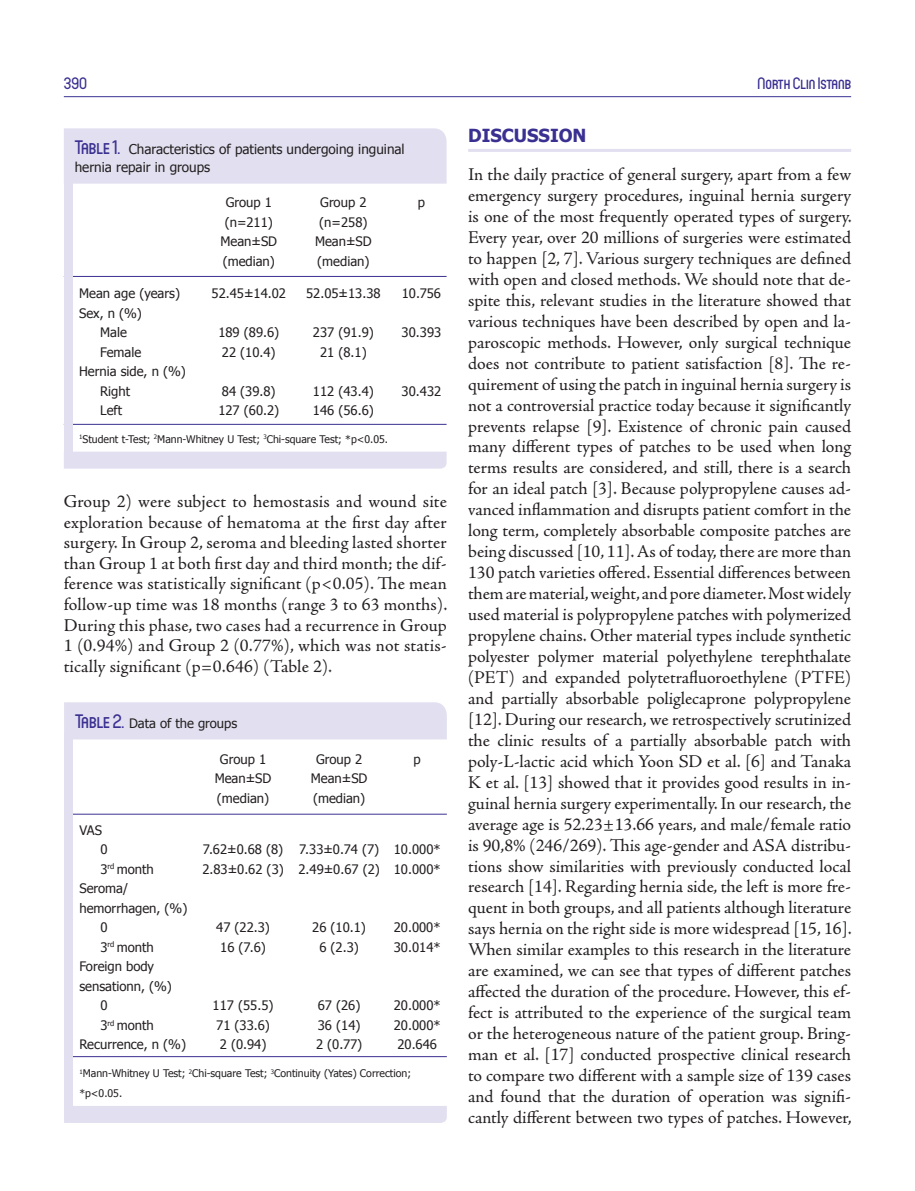
<style>
.page{position:relative;width:915px;height:1191px;background:#fff}
.page>*{position:absolute;margin:0;border:0;box-sizing:border-box;transform-origin:0 0}
._01__Yazı_Metni_NCI{font:18px/21px "Adobe Jenson Pro";color:#231f20;text-align:justify}
._06__Yazı_Konu_Basli{font:700 18px "Tahoma";color:#3a3091}
.t1{font:500 16.5px "Circula";color:#3a3091}
._07__Tablo_Baslik_NC{font:13.5px/18px "Tahoma";color:#231f20}
._07__Tablo_Baslik_NC-2{font:13.05px "Tahoma";color:#231f20}
.t2{font:10.5px/19.5px "Tahoma";color:#231f20}
.s1{font-family:"Circula";font-weight:500;font-size:19.5px;color:#3a3091}
</style>
<div class="page">
<hr style="left:64px;top:96px;width:786px;height:1px;background:#3a3091">
<hr style="left:468px;top:149px;width:382px;height:3px;background:#e2e0f0">
<div style="left:64px;top:451px;width:382px;height:17px;background:#e2e0f0"></div>
<div style="left:64px;top:128px;width:382px;height:56px;background:#e2e0f0"></div>
<hr style="left:64px;top:424px;width:382px;height:1px;background:#3a3091">
<hr style="left:64px;top:276px;width:382px;height:1px;background:#3a3091">
<div style="left:64px;top:177px;width:8px;height:278px;background:#e2e0f0"></div>
<div style="left:64px;top:1106px;width:382px;height:17px;background:#e2e0f0"></div>
<div style="left:64px;top:702px;width:382px;height:37px;background:#e2e0f0"></div>
<hr style="left:64px;top:1056px;width:382px;height:1px;background:#3a3091">
<hr style="left:64px;top:814px;width:382px;height:1px;background:#3a3091">
<div style="left:64px;top:733px;width:9px;height:386px;background:#e2e0f0"></div>
<p class="t1" style="left:64px;top:73px;width:25px">390</p>
<p class="t1" style="left:757px;top:73px;width:95px">North Clin Istanb</p>
<p class="_07__Tablo_Baslik_NC" style="left:75px;top:140px;width:331px"><span class="s1">Table 1.</span> Characteristics of patients undergoing inguinal hernia repair in groups</p>
<p class="_07__Tablo_Baslik_NC-2" style="left:226px;top:194px;width:48px">Group 1</p>
<p class="_07__Tablo_Baslik_NC-2" style="left:320px;top:194px;width:48px">Group 2</p>
<p class="_07__Tablo_Baslik_NC-2" style="left:417px;top:194px;width:9px">p</p>
<p class="_07__Tablo_Baslik_NC-2" style="left:225px;top:214px;width:50px">(n=211)</p>
<p class="_07__Tablo_Baslik_NC-2" style="left:319px;top:214px;width:50px">(n=258)</p>
<p class="_07__Tablo_Baslik_NC-2" style="left:220px;top:233px;width:58px">Mean±SD</p>
<p class="_07__Tablo_Baslik_NC-2" style="left:315px;top:233px;width:58px">Mean±SD</p>
<p class="_07__Tablo_Baslik_NC-2" style="left:223px;top:253px;width:54px">(median)</p>
<p class="_07__Tablo_Baslik_NC-2" style="left:317px;top:253px;width:54px">(median)</p>
<p class="_07__Tablo_Baslik_NC-2" style="left:79px;top:285px;width:102px">Mean age (years)</p>
<p class="_07__Tablo_Baslik_NC-2" style="left:211px;top:285px;width:76px">52.45±14.02</p>
<p class="_07__Tablo_Baslik_NC-2" style="left:306px;top:285px;width:76px">52.05±13.38</p>
<p class="_07__Tablo_Baslik_NC-2" style="left:401px;top:285px;width:41px">10.756</p>
<p class="_07__Tablo_Baslik_NC-2" style="left:79px;top:304px;width:64px">Sex, n (%)</p>
<p class="_07__Tablo_Baslik_NC-2" style="left:100px;top:324px;width:28px">Male</p>
<p class="_07__Tablo_Baslik_NC-2" style="left:218px;top:324px;width:62px">189 (89.6)</p>
<p class="_07__Tablo_Baslik_NC-2" style="left:313px;top:324px;width:62px">237 (91.9)</p>
<p class="_07__Tablo_Baslik_NC-2" style="left:401px;top:324px;width:41px">30.393</p>
<p class="_07__Tablo_Baslik_NC-2" style="left:100px;top:343px;width:43px">Female</p>
<p class="_07__Tablo_Baslik_NC-2" style="left:222px;top:343px;width:55px">22 (10.4)</p>
<p class="_07__Tablo_Baslik_NC-2" style="left:320px;top:343px;width:48px">21 (8.1)</p>
<p class="_07__Tablo_Baslik_NC-2" style="left:79px;top:363px;width:108px">Hernia side, n (%)</p>
<p class="_07__Tablo_Baslik_NC-2" style="left:100px;top:382px;width:31px">Right</p>
<p class="_07__Tablo_Baslik_NC-2" style="left:222px;top:382px;width:55px">84 (39.8)</p>
<p class="_07__Tablo_Baslik_NC-2" style="left:313px;top:382px;width:62px">112 (43.4)</p>
<p class="_07__Tablo_Baslik_NC-2" style="left:401px;top:382px;width:41px">30.432</p>
<p class="_07__Tablo_Baslik_NC-2" style="left:100px;top:402px;width:23px">Left</p>
<p class="_07__Tablo_Baslik_NC-2" style="left:218px;top:402px;width:62px">127 (60.2)</p>
<p class="_07__Tablo_Baslik_NC-2" style="left:313px;top:402px;width:62px">146 (56.6)</p>
<p class="t2" style="left:79px;top:429px;width:310px"><sup>1</sup>Student t-Test; <sup>2</sup>Mann-Whitney U Test; <sup>3</sup>Chi-square Test; *p&lt;0.05.</p>
<p class="_01__Yazı_Metni_NCI" style="left:64px;top:491px;width:385px;line-height:20.5px">Group 2) were subject to hemostasis and wound site exploration because of hematoma at the first day after surgery. In Group 2, seroma and bleeding lasted shorter than Group 1 at both first day and third month; the dif&shy;ference was statistically significant (p&lt;0.05). The mean follow-up time was 18 months (range 3 to 63 months).<br>During this phase, two cases had a recurrence in Group 1 (0.94%) and Group 2 (0.77%), which was not statis&shy;tically significant (p=0.646) (Table 2).</p>
<p class="_07__Tablo_Baslik_NC-2" style="left:75px;top:715px;width:164px"><span class="s1">Table 2.</span> Data of the groups</p>
<p class="_07__Tablo_Baslik_NC-2" style="left:220px;top:750px;width:48px">Group 1</p>
<p class="_07__Tablo_Baslik_NC-2" style="left:316px;top:750px;width:48px">Group 2</p>
<p class="_07__Tablo_Baslik_NC-2" style="left:413px;top:750px;width:9px">p</p>
<p class="_07__Tablo_Baslik_NC-2" style="left:215px;top:770px;width:58px">Mean±SD</p>
<p class="_07__Tablo_Baslik_NC-2" style="left:311px;top:770px;width:58px">Mean±SD</p>
<p class="_07__Tablo_Baslik_NC-2" style="left:217px;top:789px;width:54px">(median)</p>
<p class="_07__Tablo_Baslik_NC-2" style="left:313px;top:789px;width:54px">(median)</p>
<p class="_07__Tablo_Baslik_NC-2" style="left:79px;top:821px;width:24px">VAS</p>
<p class="_07__Tablo_Baslik_NC-2" style="left:100px;top:841px;width:9px">0</p>
<p class="_07__Tablo_Baslik_NC-2" style="left:203px;top:841px;width:239px">7.62±0.68 (8) 7.33±0.74 (7) 10.000*</p>
<p class="_07__Tablo_Baslik_NC-2" style="left:100px;top:860px;width:55px">3<sup>rd</sup> month</p>
<p class="_07__Tablo_Baslik_NC-2" style="left:202px;top:860px;width:240px">2.83±0.62 (3) 2.49±0.67 (2) 10.000*</p>
<p class="_07__Tablo_Baslik_NC-2" style="left:79px;top:880px;width:50px">Seroma/</p>
<p class="_07__Tablo_Baslik_NC-2" style="left:79px;top:899px;width:109px">hemorrhagen, (%)</p>
<p class="_07__Tablo_Baslik_NC-2" style="left:100px;top:919px;width:9px">0</p>
<p class="_07__Tablo_Baslik_NC-2" style="left:216px;top:919px;width:55px">47 (22.3)</p>
<p class="_07__Tablo_Baslik_NC-2" style="left:312px;top:919px;width:55px">26 (10.1)</p>
<p class="_07__Tablo_Baslik_NC-2" style="left:393px;top:919px;width:48px">20.000*</p>
<p class="_07__Tablo_Baslik_NC-2" style="left:100px;top:938px;width:55px">3<sup>rd</sup> month</p>
<p class="_07__Tablo_Baslik_NC-2" style="left:220px;top:938px;width:47px">16 (7.6)</p>
<p class="_07__Tablo_Baslik_NC-2" style="left:319px;top:938px;width:41px">6 (2.3)</p>
<p class="_07__Tablo_Baslik_NC-2" style="left:393px;top:938px;width:48px">30.014*</p>
<p class="_07__Tablo_Baslik_NC-2" style="left:79px;top:958px;width:76px">Foreign body</p>
<p class="_07__Tablo_Baslik_NC-2" style="left:79px;top:977px;width:94px">sensationn, (%)</p>
<p class="_07__Tablo_Baslik_NC-2" style="left:100px;top:997px;width:9px">0</p>
<p class="_07__Tablo_Baslik_NC-2" style="left:212px;top:997px;width:62px">117 (55.5)</p>
<p class="_07__Tablo_Baslik_NC-2" style="left:318px;top:997px;width:44px">67 (26)</p>
<p class="_07__Tablo_Baslik_NC-2" style="left:394px;top:997px;width:48px">20.000*</p>
<p class="_07__Tablo_Baslik_NC-2" style="left:100px;top:1016px;width:55px">3<sup>rd</sup> month</p>
<p class="_07__Tablo_Baslik_NC-2" style="left:216px;top:1016px;width:55px">71 (33.6)</p>
<p class="_07__Tablo_Baslik_NC-2" style="left:318px;top:1016px;width:44px">36 (14)</p>
<p class="_07__Tablo_Baslik_NC-2" style="left:394px;top:1016px;width:48px">20.000*</p>
<p class="_07__Tablo_Baslik_NC-2" style="left:79px;top:1036px;width:108px">Recurrence, n (%)</p>
<p class="_07__Tablo_Baslik_NC-2" style="left:220px;top:1036px;width:48px">2 (0.94)</p>
<p class="_07__Tablo_Baslik_NC-2" style="left:316px;top:1036px;width:48px">2 (0.77)</p>
<p class="_07__Tablo_Baslik_NC-2" style="left:397px;top:1036px;width:41px">20.646</p>
<p class="t2" style="left:79px;top:1063px;width:333px"><sup>1</sup>Mann-Whitney U Test; <sup>2</sup>Chi-square Test; <sup>3</sup>Continuity (Yates) Correction; *p&lt;0.05.</p>
<p class="_06__Yazı_Konu_Basli" style="left:468px;top:124px;width:120px">DISCUSSION</p>
<p class="_01__Yazı_Metni_NCI" style="left:468px;top:164px;width:385px">In the daily practice of general surgery, apart from a few emergency surgery procedures, inguinal hernia surgery is one of the most frequently operated types of surgery.<br>Every year, over 20 millions of surgeries were estimated to happen [2, 7]. Various surgery techniques are defined with open and closed methods. We should note that de&shy;spite this, relevant studies in the literature showed that various techniques have been described by open and la&shy;paroscopic methods. However, only surgical technique does not contribute to patient satisfaction [8]. The re&shy;quirement of using the patch in inguinal hernia surgery is not a controversial practice today because it significantly prevents relapse [9]. Existence of chronic pain caused many different types of patches to be used when long terms results are considered, and still, there is a search for an ideal patch [3]. Because polypropylene causes ad&shy;vanced inflammation and disrupts patient comfort in the long term, completely absorbable composite patches are being discussed [10, 11]. As of today, there are more than 130 patch varieties offered. Essential differences between them are material, weight, and pore diameter. Most widely used material is polypropylene patches with polymerized propylene chains. Other material types include synthetic polyester polymer material polyethylene terephthalate (PET) and expanded polytetrafluoroethylene (PTFE) and partially absorbable poliglecaprone polypropylene [12]. During our research, we retrospectively scrutinized the clinic results of a partially absorbable patch with poly-L-lactic acid which Yoon SD et al. [6] and Tanaka K et al. [13] showed that it provides good results in in&shy;guinal hernia surgery experimentally. In our research, the average age is 52.23±13.66 years, and male/female ratio is 90,8% (246/269). This age-gender and ASA distribu&shy;tions show similarities with previously conducted local research [14]. Regarding hernia side, the left is more fre&shy;quent in both groups, and all patients although literature says hernia on the right side is more widespread [15, 16].<br>When similar examples to this research in the literature are examined, we can see that types of different patches affected the duration of the procedure. However, this ef&shy;fect is attributed to the experience of the surgical team or the heterogeneous nature of the patient group. Bring&shy;man et al. [17] conducted prospective clinical research to compare two different with a sample size of 139 cases and found that the duration of operation was signifi&shy;cantly different between two types of patches. However,</p>
</div>
